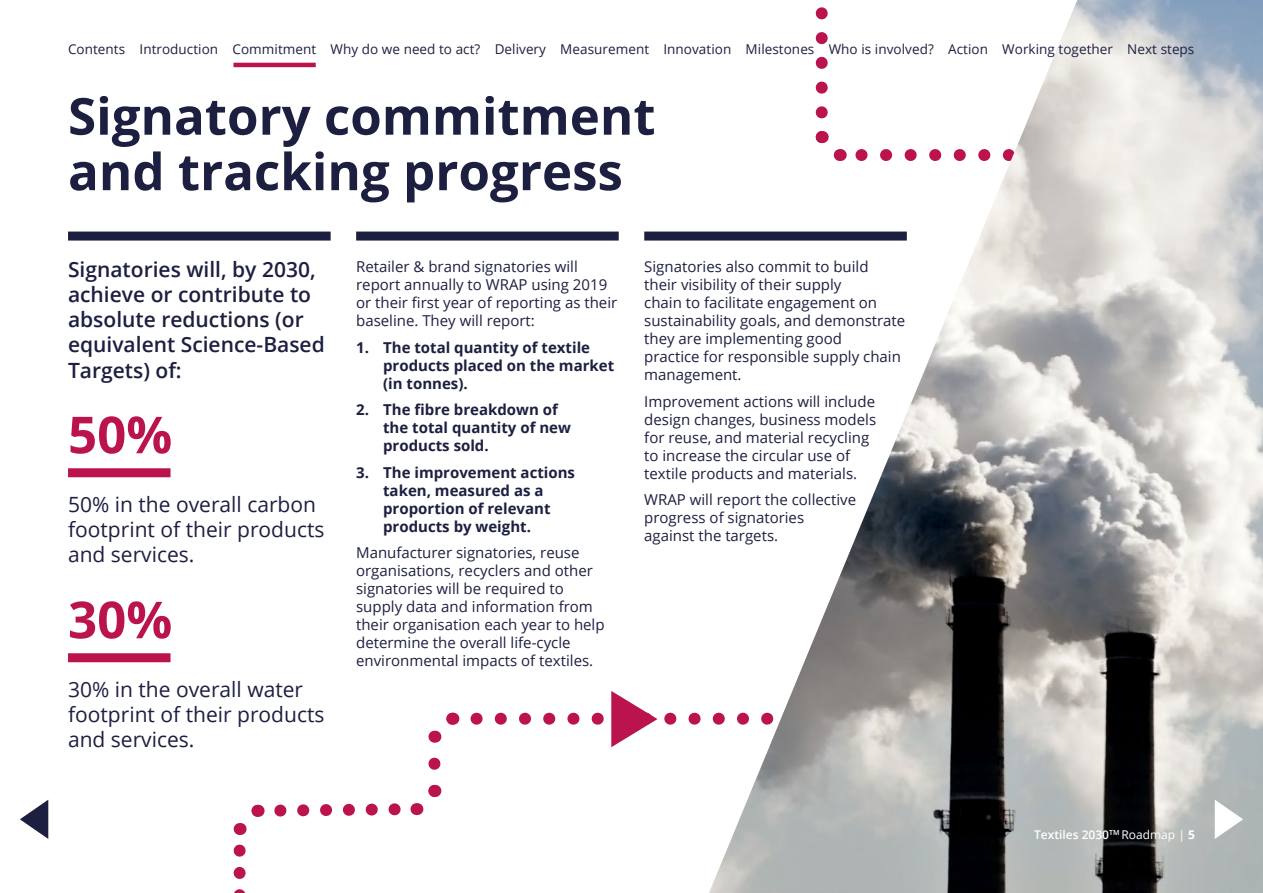
<style>
.page{position:relative;width:1263px;height:893px;background:#fff}
.page>*{position:absolute;margin:0;border:0;box-sizing:border-box;transform-origin:0 0}
.t1{font:700 51px/55.5px "Open Sans";color:#1d1f41}
.t2{font:700 51px "Open Sans";color:#ba134e}
.t3{font:21px/25.2px "Open Sans";color:#1d1f41}
.t4{font:600 21px/25.2px "Open Sans";color:#1d1f41}
.t5{font:15px/18px "Open Sans";color:#1d1f41}
.t6{font:700 15px/18px "Open Sans";color:#1d1f41}
.t7{font:13.5px "Open Sans";letter-spacing:.005em;color:#1d1f41}
.t8{font:600 12px "Open Sans";color:#fff}
.s1{font-weight:400}
.s2{font-weight:700}
</style>
<div class="page">
<svg style="left:428px;top:757px;width:12px;height:7px"></svg>
<svg style="left:476px;top:691px;width:225px;height:56px"></svg>
<svg style="left:233px;top:784px;width:209px;height:109px"></svg>
<svg style="left:428px;top:712px;width:32px;height:31px"></svg>
<img style="left:709px;top:0;width:554px;height:893px">
<svg style="left:20px;top:800px;width:28px;height:39px"></svg>
<svg style="left:1215px;top:800px;width:28px;height:39px"></svg>
<hr style="left:233px;top:63px;width:83px;height:4px;background:#ba134e">
<div style="left:68px;top:232px;width:263px;height:9px;background:#1d1f41"></div>
<div style="left:356px;top:232px;width:263px;height:9px;background:#1d1f41"></div>
<div style="left:644px;top:232px;width:263px;height:9px;background:#1d1f41"></div>
<div style="left:68px;top:468px;width:103px;height:9px;background:#ba134e"></div>
<div style="left:68px;top:653px;width:103px;height:9px;background:#ba134e"></div>
<p class="t7" style="left:68px;top:39px;width:1128px">Contents Introduction Commitment Why do we need to act? Delivery Measurement Innovation Milestones Who is involved? Action Working together Next steps</p>
<h1 class="t1" style="left:68px;top:87px;width:589px">Signatory commitment and tracking progress</h1>
<h2 class="t4" style="left:68px;top:256px;width:258px">Signatories will, by 2030, achieve or contribute to absolute reductions (or equivalent Science-Based<br>Targets) of:</h2>
<h1 class="t2" style="left:68px;top:399px;width:106px">50%</h1>
<h2 class="t3" style="left:68px;top:491px;width:258px">50% in the overall carbon footprint of their products and services.</h2>
<h1 class="t2" style="left:68px;top:584px;width:106px">30%</h1>
<h2 class="t3" style="left:68px;top:676px;width:258px">30% in the overall water footprint of their products and services.</h2>
<p class="t5" style="left:356px;top:257px;width:263px">Retailer &amp; brand signatories will report annually to WRAP using 2019 or their first year of reporting as their baseline. They will report:</p>
<p class="t6" style="left:383px;top:338px;width:233px;text-indent:-27px">1. The total quantity of textile products placed on the market (in tonnes).</p>
<p class="t6" style="left:383px;top:400px;width:189px;text-indent:-27px">2. The fibre breakdown of the total quantity of new products sold.</p>
<p class="t6" style="left:383px;top:463px;width:193px;text-indent:-27px">3. The improvement actions taken, measured as a proportion of relevant products by weight.</p>
<p class="t5" style="left:356px;top:543px;width:250px">Manufacturer signatories, reuse organisations, recyclers and other signatories will be required to supply data and information from their organisation each year to help determine the overall life-cycle environmental impacts of textiles.</p>
<p class="t5" style="left:644px;top:257px;width:263px">Signatories also commit to build<br>their visibility of their supply<br>chain to facilitate engagement on sustainability goals, and demonstrate they are implementing good<br>practice for responsible supply chain management.</p>
<p class="t5" style="left:644px;top:392px;width:233px">Improvement actions will include design changes, business models for reuse, and material recycling to increase the circular use of textile products and materials.</p>
<p class="t5" style="left:644px;top:490px;width:213px">WRAP will report the collective progress of signatories against the targets.</p>
<p class="t8" style="left:1034px;top:826px;width:162px">Textiles 2030<sup>TM</sup> <span class="s1">Roadmap |</span> <span class="s2">5</span></p>
</div>
